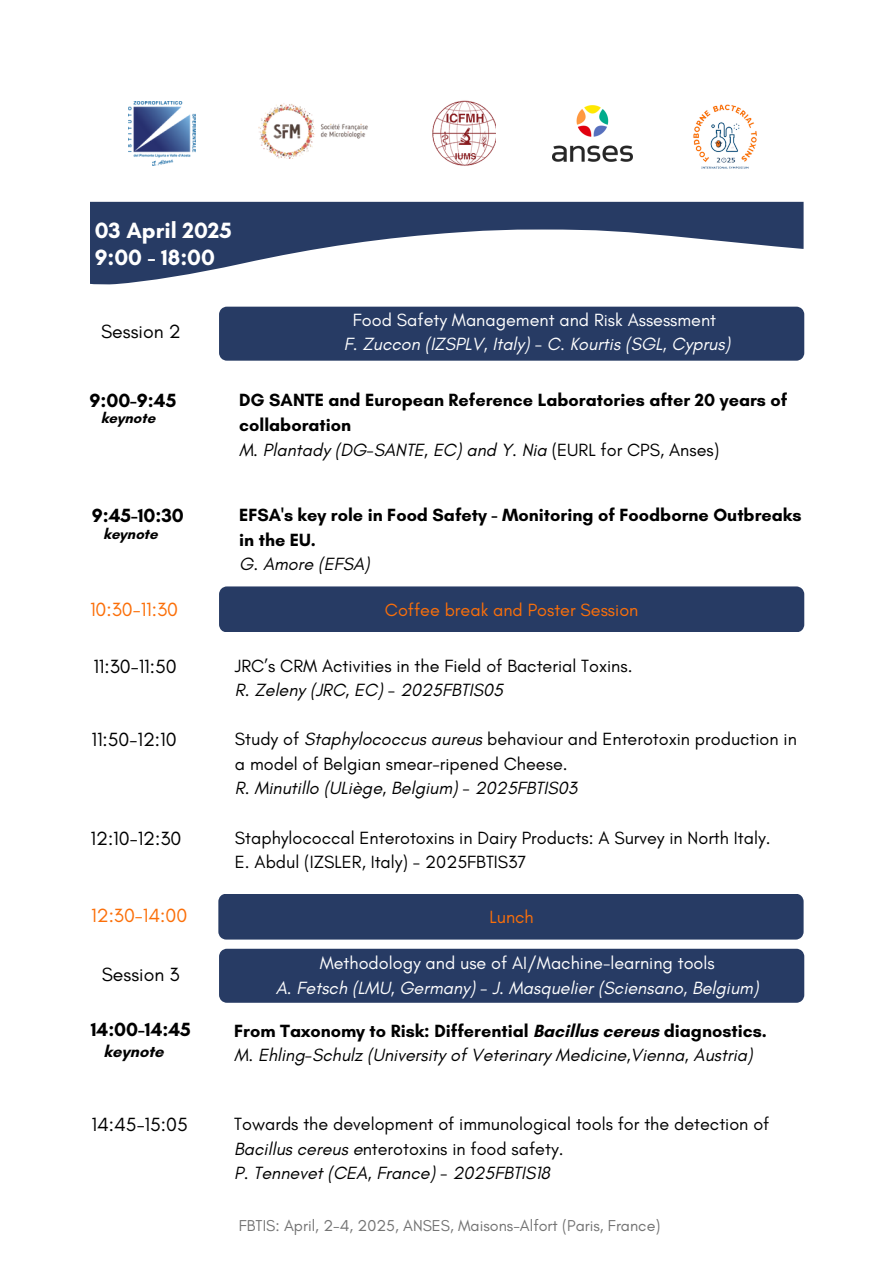
<style>
.page{position:relative;width:894px;height:1264px;background:#fff}
.page>*{position:absolute;margin:0;border:0;box-sizing:border-box;transform-origin:0 0}
.t1{font:700 22.5px "Glacial Indifference";color:#fff}
.t2{font:19.5px "Glacial Indifference";color:#000}
.t3{font:700 19.5px "Glacial Indifference";color:#000}
.t4{font:19.5px "Glacial Indifference";color:#fb6f09}
.t5{font:18px/24.8px "Glacial Indifference";color:#000}
.t6{font:700 18px/24.8px "Glacial Indifference";color:#000}
.t7{font:italic 18px/24.8px "Glacial Indifference";color:#fff;text-align:center}
.t8{font:italic 18px/24.8px "Glacial Indifference";color:#000}
.t9{font:18px "Glacial Indifference";color:#fb6f09}
.t10{font:700 16.5px "Glacial Indifference";color:#000}
.t11{font:16.05px "Glacial Indifference";color:#737373}
.t12{font:700 15px "Glacial Indifference";color:#000}
.s1{font-style:normal}
.s2{font-weight:400;font-style:italic}
.s3{font-weight:400}
.s4{font-style:italic}
.s5{font-weight:700;font-style:normal}
</style>
<div class="page">
<svg style="left:90px;top:202px;width:713px;height:82px;fill:#273b64"></svg>
<div style="left:219px;top:307px;width:585px;height:54px;background:#273b64"></div>
<div style="left:219px;top:586px;width:585px;height:46px;background:#273b64"></div>
<div style="left:218px;top:894px;width:585px;height:45px;background:#273b64"></div>
<div style="left:219px;top:948px;width:585px;height:54px;background:#273b64"></div>
<img style="left:552px;top:105px;width:80px;height:57px">
<img style="left:693px;top:104px;width:64px;height:65px">
<img style="left:128px;top:102px;width:68px;height:64px">
<img style="left:258px;top:103px;width:110px;height:55px">
<img style="left:432px;top:100px;width:63px;height:66px">
<p class="t1" style="left:95px;top:216px;width:138px">03 April 2025</p>
<p class="t1" style="left:95px;top:243px;width:122px">9:00 - 18:00</p>
<p class="t2" style="left:101px;top:320px;width:81px">Session 2</p>
<h1 class="t3" style="left:89px;top:389px;width:88px">9:00-9:45</h1>
<h1 class="t12" style="left:101px;top:408px;width:56px">keynote</h1>
<p class="t7" style="left:344px;top:307px;width:388px"><span class="s1">Food Safety Management and Risk Assessment<br></span>F. Zuccon (IZSPLV, Italy) - C. Kourtis (SGL, Cyprus)</p>
<p class="t6" style="left:239px;top:387px;width:549px">DG SANTE and European Reference Laboratories after 20 years of collaboration<br><span class="s2">M. Plantady (DG-SANTE, EC) and Y. Nia</span> <span class="s3">(EURL for CPS, Anses)</span></p>
<h3 class="t3" style="left:92px;top:504px;width:94px">9:45-10:30</h3>
<h3 class="t12" style="left:103px;top:525px;width:56px">keynote</h3>
<p class="t6" style="left:239px;top:503px;width:563px;line-height:24.2px">EFSA's key role in Food Safety - Monitoring of Foodborne Outbreaks in the EU.<br><span class="s2">G. Amore (EFSA)</span></p>
<h3 class="t4" style="left:90px;top:597px;width:90px">10:30-11:30</h3>
<h3 class="t9" style="left:385px;top:599px;width:255px">Coffee break and Poster Session</h3>
<h4 class="t2" style="left:93px;top:654px;width:85px">11:30-11:50</h4>
<h2 class="t2" style="left:91px;top:727px;width:87px">11:50-12:10</h2>
<h3 class="t2" style="left:90px;top:826px;width:92px">12:10-12:30</h3>
<h2 class="t5" style="left:235px;top:653px;width:399px">JRC’s CRM Activities in the Field of Bacterial Toxins.<br><span class="s4">R. Zeleny (JRC, EC) - 2025FBTIS05</span></h2>
<h4 class="t5" style="left:235px;top:726px;width:563px">Study of <span class="s4">Staphylococcus aureus</span> behaviour and Enterotoxin production in a model of Belgian smear-ripened Cheese.<br><span class="s4">R. Minutillo (ULiège, Belgium) - 2025FBTIS03</span></h4>
<h3 class="t5" style="left:235px;top:825px;width:537px">Staphylococcal Enterotoxins in Dairy Products: A Survey in North Italy.<br>E. Abdul (IZSLER, Italy) - 2025FBTIS37</h3>
<h3 class="t4" style="left:91px;top:903px;width:98px">12:30-14:00</h3>
<h3 class="t9" style="left:489px;top:906px;width:46px">Lunch</h3>
<h3 class="t2" style="left:102px;top:962px;width:79px">Session 3</h3>
<h3 class="t7" style="left:276px;top:950px;width:484px"><span class="s1">Methodology and use of AI/Machine-learning tools<br></span>A. Fetsch (LMU, Germany) - J. Masquelier (Sciensano, Belgium)</h3>
<h3 class="t8" style="left:234px;top:1017px;width:534px"><span class="s5">From Taxonomy to Risk: Differential Bacillus cereus diagnostics.<br></span>M. Ehling-Schulz (University of Veterinary Medicine,Vienna, Austria)</h3>
<h3 class="t3" style="left:91px;top:1017px;width:101px">14:00-14:45</h3>
<h3 class="t10" style="left:104px;top:1041px;width:62px">keynote</h3>
<h3 class="t2" style="left:92px;top:1112px;width:98px">14:45-15:05</h3>
<h3 class="t5" style="left:234px;top:1111px;width:536px">Towards the development of immunological tools for the detection of<br><span class="s4">Bacillus cereus e</span>nterotoxins in food safety.<br><span class="s4">P. Tennevet (CEA, France) - 2025FBTIS18</span></h3>
<h3 class="t11" style="left:239px;top:1216px;width:423px">FBTIS: April, 2-4, 2025, ANSES, Maisons-Alfort (Paris, France)</h3>
</div>
